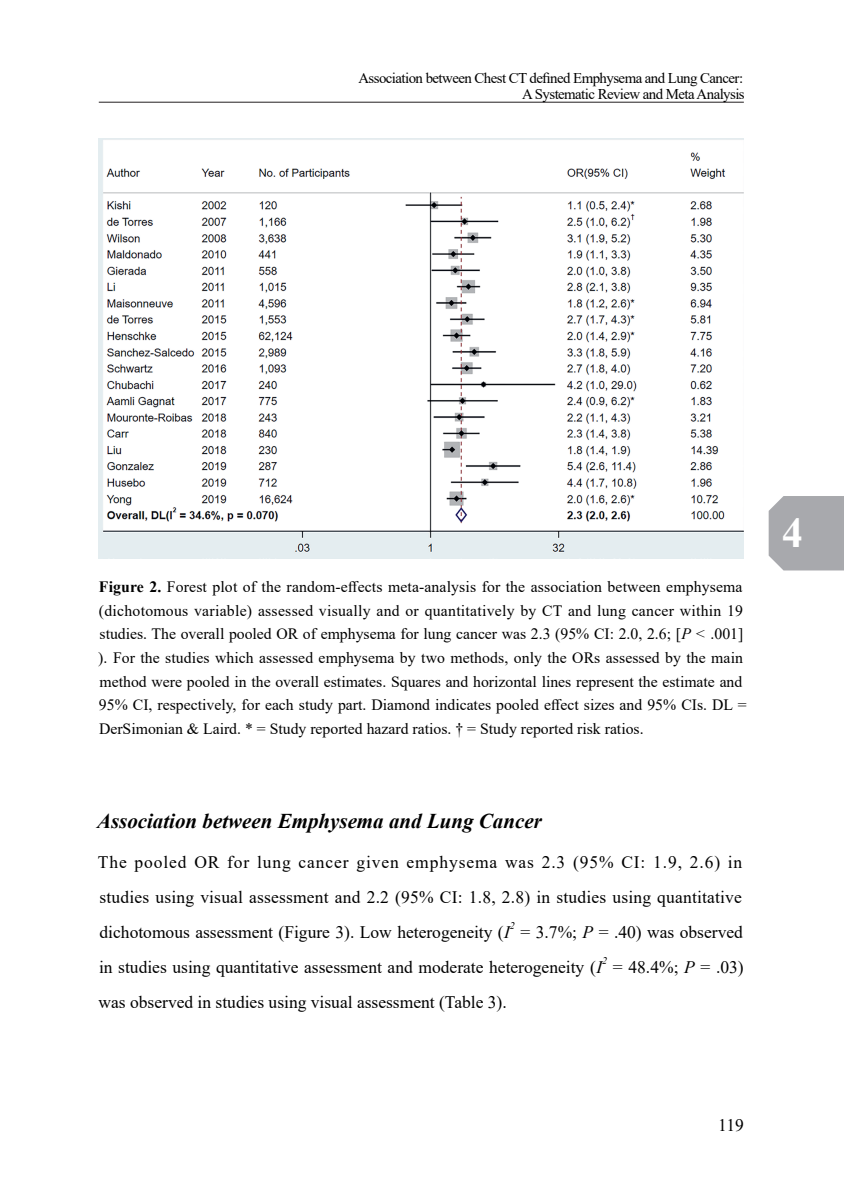
<style>
.page{position:relative;width:844px;height:1192px;background:#fff}
.page>*{position:absolute;margin:0;border:0;box-sizing:border-box;transform-origin:0 0}
.t1{font:700 42px "Times New Roman";color:#fff}
.Heading_3{font:italic 700 21px "Times New Roman";color:#000}
.t2{font:17.5px/35px "Times New Roman";color:#000;text-align:justify}
.Table_note{font:15.75px/23.6px "Times New Roman";color:#000}
.t3{font:14.88px/15.8px "Times New Roman";letter-spacing:-.035em;color:#000;text-align:right}
.t4{font:italic 10.15px "Times New Roman";color:#000}
.s1{font-weight:700}
.s2{font-style:italic}
</style>
<div class="page">
<hr style="left:99px;top:102px;width:645px;height:1px;background:#231f20">
<div style="left:768px;top:496px;width:76px;height:74px;background:#a8a9ad"></div>
<img style="left:99px;top:138px;width:645px;height:420px">
<p class="t3" style="left:358px;top:70px;width:388px">Association between Chest CT defined Emphysema and Lung Cancer:<br>A Systematic Review and Meta Analysis</p>
<p class="Table_note" style="left:98px;top:574px;width:650px"><span class="s1">Figure 2.</span> Forest plot of the random-effects meta-analysis for the association between emphysema (dichotomous variable) assessed visually and or quantitatively by CT and lung cancer within 19 studies. The overall pooled OR of emphysema for lung cancer was 2.3 (95% CI: 2.0, 2.6; [<span class="s2">P &lt;</span> .001] ). For the studies which assessed emphysema by two methods, only the ORs assessed by the main method were pooled in the overall estimates. Squares and horizontal lines represent the estimate and 95% CI, respectively, for each study part. Diamond indicates pooled effect sizes and 95% CIs. DL = DerSimonian &amp; Laird. * = Study reported hazard ratios. † = Study reported risk ratios.</p>
<p class="Heading_3" style="left:97px;top:806px;width:446px">Association between Emphysema and Lung Cancer</p>
<p class="t2" style="left:98px;top:843px;width:646px">The pooled OR for lung cancer given emphysema was 2.3 (95% CI: 1.9, 2.6) in studies using visual assessment and 2.2 (95% CI: 1.8, 2.8) in studies using quantitative dichotomous assessment (Figure 3). Low heterogeneity (<span class="s2">I</span></p>
<p class="t4" style="left:510px;top:918px;width:7px">2</p>
<p class="t2" style="left:99px;top:913px;width:645px;text-indent:421px">= 3.7%; <span class="s2">P</span> = .40) was observed in studies using quantitative assessment and moderate heterogeneity (<span class="s2">I</span></p>
<p class="t4" style="left:602px;top:953px;width:7px">2</p>
<p class="t2" style="left:613px;top:948px;width:132px">= 48.4%; <span class="s2">P</span> = .03)</p>
<p class="t2" style="left:99px;top:983px;width:410px">was observed in studies using visual assessment (Table 3).</p>
<h1 class="t1" style="left:782px;top:502px;width:22px">4</h1>
<p class="t2" style="left:718px;top:1106px;width:27px">119</p>
</div>
